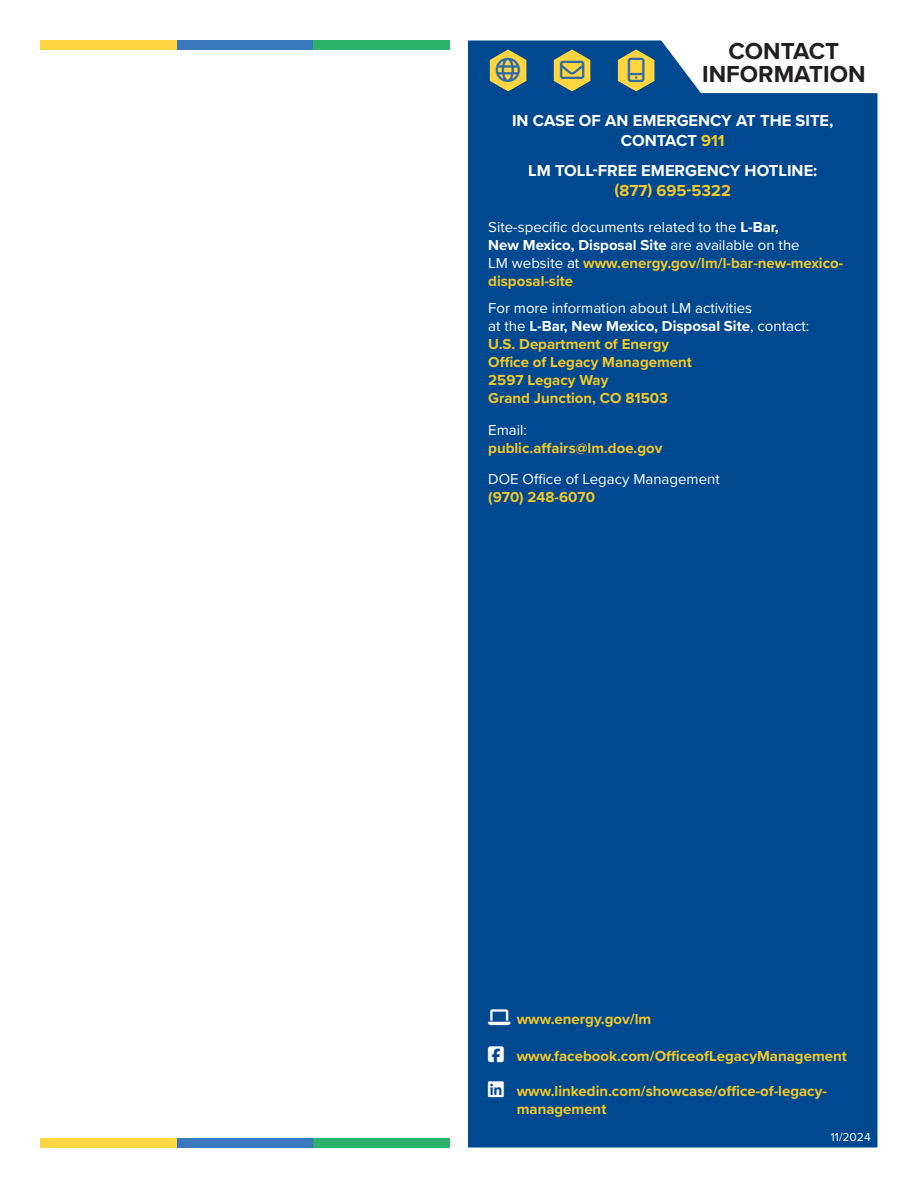
<style>
.page{position:relative;width:918px;height:1188px;background:#fff}
.page>*{position:absolute;margin:0;border:0;box-sizing:border-box;transform-origin:0 0}
.t1{font:24.3px "Font Awesome 6 Pro";color:#316ba3}
.t2{font:700 24px "Proxima Nova";color:#231f20}
.t3{font:700 16.5px/19.8px "Proxima Nova";color:#fff;text-align:center}
.t4{font:700 16.5px "Proxima Nova";color:#f3c727}
.t5{font:700 15px/18px "Proxima Nova";color:#f3c727}
.t6{font:15px/18px "Proxima Nova";color:#fff}
.t7{font:12px "Proxima Nova";color:#fff}
.s1{color:#f3c727}
.s2{font-weight:700}
.s3{font-weight:700;color:#f3c727}
.s4{font-weight:400;color:#fff}
.s5{color:#fff}
</style>
<div class="page">
<div style="left:468px;top:40px;width:409px;height:1108px;background:#004990"></div>
<div style="left:40px;top:1138px;width:137px;height:10px;background:#ffd642"></div>
<div style="left:177px;top:1138px;width:137px;height:10px;background:#3978bd"></div>
<div style="left:314px;top:1138px;width:136px;height:10px;background:#2cb369"></div>
<div style="left:40px;top:40px;width:137px;height:10px;background:#ffd642"></div>
<div style="left:177px;top:40px;width:137px;height:10px;background:#3978bd"></div>
<div style="left:314px;top:40px;width:136px;height:10px;background:#2cb369"></div>
<svg style="left:554px;top:50px;width:36px;height:41px"></svg>
<svg style="left:618px;top:50px;width:36px;height:41px"></svg>
<svg style="left:488px;top:1009px;width:23px;height:16px"></svg>
<svg style="left:488px;top:1047px;width:16px;height:15px"></svg>
<svg style="left:488px;top:1081px;width:16px;height:16px"></svg>
<svg style="left:490px;top:50px;width:36px;height:41px"></svg>
<h2 class="t2" style="left:728px;top:34px;width:112px">CONTACT</h2>
<h1 class="t1" style="left:560px;top:57px;width:26px">■❖●□</h1>
<h2 class="t2" style="left:702px;top:56px;width:165px">INFORMATION</h2>
<p class="t3" style="left:512px;top:111px;width:323px">IN CASE OF AN EMERGENCY AT THE SITE,<br>CONTACT <span class="s1">911</span></p>
<p class="t3" style="left:528px;top:160px;width:291px">LM TOLL-FREE EMERGENCY HOTLINE:</p>
<p class="t4" style="left:614px;top:178px;width:118px">(877) 695-5322</p>
<p class="t6" style="left:488px;top:217px;width:357px">Site-specific documents related to the <span class="s2">L-Bar,<br>New Mexico, Disposal Site</span> are available on the<br>LM website at <span class="s3">www.energy.gov/lm/l-bar-new-mexico&shy;disposal-site</span></p>
<p class="t5" style="left:488px;top:299px;width:323px"><span class="s4">For more information about LM activities<br>at the</span> <span class="s5">L-Bar, New Mexico, Disposal Site</span><span class="s4">, contact:<br></span>U.S. Department of Energy<br>Office of Legacy Management<br>2597 Legacy Way<br>Grand Junction, CO 81503</p>
<p class="t6" style="left:488px;top:420px;width:40px">Email:</p>
<p class="t5" style="left:488px;top:438px;width:176px">public.affairs@lm.doe.gov</p>
<p class="t6" style="left:488px;top:469px;width:233px">DOE Office of Legacy Management</p>
<p class="t5" style="left:488px;top:488px;width:108px">(970) 248-6070</p>
<p class="t5" style="left:517px;top:1009px;width:136px">www.energy.gov/lm</p>
<p class="t5" style="left:488px;top:1047px;width:360px"><span class="s5">□□▲❑◆</span> www.facebook.com/OfficeofLegacyManagement</p>
<p class="t5" style="left:517px;top:1081px;width:312px">www.linkedin.com/showcase/office-of-legacy&shy;management</p>
<p class="t7" style="left:831px;top:1128px;width:41px">11/2024</p>
</div>
